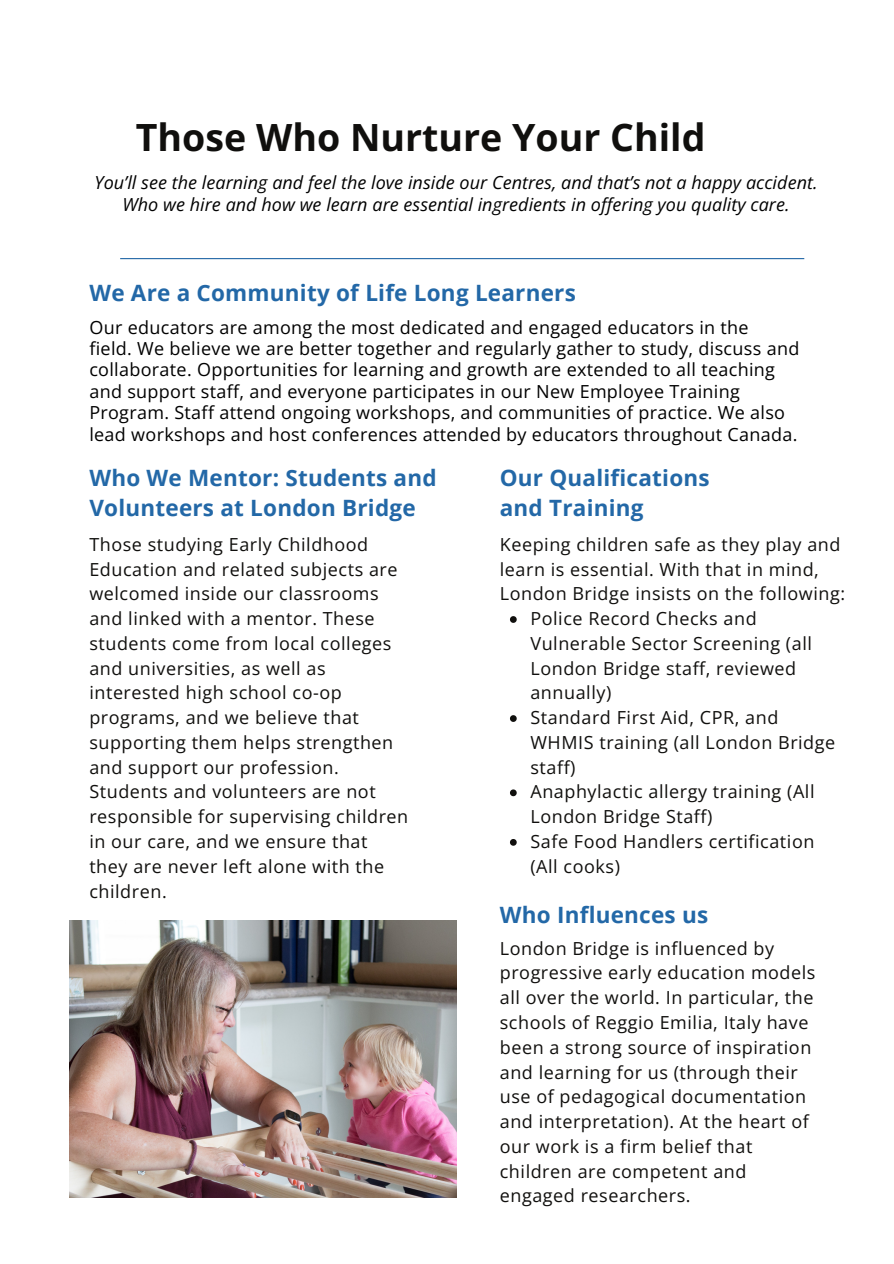
<style>
.page{position:relative;width:894px;height:1264px;background:#fff}
.page>*{position:absolute;margin:0;border:0;box-sizing:border-box;transform-origin:0 0}
.t1{font:700 37.5px "Open Sans";color:#100f0d}
.t2{font:700 22.5px/30.3px "Open Sans";letter-spacing:.01em;color:#2368a7}
.t3{font:18px/24.8px "Open Sans";letter-spacing:.03em;color:#100f0d}
.t4{font:18px/21.3px "Open Sans";letter-spacing:.02em;color:#000}
.t5{font:italic 18px/21.3px "Open Sans";color:#000;text-align:center}
</style>
<div class="page">
<hr style="left:120px;top:258px;width:684px;height:1px;background:#2368a7">
<img style="left:69px;top:920px;width:387px;height:277px">
<svg style="left:510px;top:616px;width:6px;height:7px"></svg>
<svg style="left:510px;top:715px;width:6px;height:7px"></svg>
<svg style="left:510px;top:789px;width:6px;height:7px"></svg>
<svg style="left:510px;top:839px;width:6px;height:6px"></svg>
<h1 class="t1" style="left:136px;top:111px;width:571px">Those Who Nurture Your Child</h1>
<p class="t5" style="left:94px;top:172px;width:724px">You’ll see the learning and feel the love inside our Centres, and that’s not a happy accident.<br>Who we hire and how we learn are essential ingredients in offering you quality care.</p>
<p class="t2" style="left:89px;top:277px;width:488px">We Are a Community of Life Long Learners</p>
<p class="t4" style="left:89px;top:316px;width:711px">Our educators are among the most dedicated and engaged educators in the<br>field. We believe we are better together and regularly gather to study, discuss and collaborate. Opportunities for learning and growth are extended to all teaching and support staff, and everyone participates in our New Employee Training Program. Staff attend ongoing workshops, and communities of practice. We also lead workshops and host conferences attended by educators throughout Canada.</p>
<p class="t2" style="left:89px;top:462px;width:348px">Who We Mentor: Students and<br>Volunteers at London Bridge</p>
<p class="t3" style="left:89px;top:531px;width:320px">Those studying Early Childhood<br>Education and related subjects are welcomed inside our classrooms and linked with a mentor. These students come from local colleges and universities, as well as interested high school co-op programs, and we believe that supporting them helps strengthen and support our profession.<br>Students and volunteers are not responsible for supervising children in our care, and we ensure that they are never left alone with the children.</p>
<p class="t2" style="left:499px;top:462px;width:211px">Our Qualifications and Training</p>
<p class="t3" style="left:499px;top:531px;width:342px">Keeping children safe as they play and</p>
<p class="t3" style="left:499px;top:556px;width:320px">learn is essential. With that in mind,</p>
<p class="t3" style="left:499px;top:581px;width:346px">London Bridge insists on the following:</p>
<p class="t3" style="left:530px;top:605px;width:228px">Police Record Checks and</p>
<p class="t3" style="left:530px;top:630px;width:283px">Vulnerable Sector Screening (all</p>
<p class="t3" style="left:530px;top:655px;width:267px">London Bridge staff, reviewed</p>
<p class="t3" style="left:530px;top:680px;width:82px">annually)</p>
<p class="t3" style="left:530px;top:704px;width:249px">Standard First Aid, CPR, and</p>
<p class="t3" style="left:530px;top:729px;width:306px">WHMIS training (all London Bridge</p>
<p class="t3" style="left:530px;top:754px;width:47px">staff)</p>
<p class="t3" style="left:530px;top:779px;width:285px">Anaphylactic allergy training (All</p>
<p class="t3" style="left:530px;top:803px;width:183px">London Bridge Staff)</p>
<p class="t3" style="left:530px;top:828px;width:285px">Safe Food Handlers certification</p>
<p class="t3" style="left:530px;top:853px;width:91px">(All cooks)</p>
<p class="t2" style="left:499px;top:898px;width:210px">Who Influences us</p>
<p class="t3" style="left:499px;top:935px;width:317px">London Bridge is influenced by progressive early education models all over the world. In particular, the schools of Reggio Emilia, Italy have been a strong source of inspiration and learning for us (through their use of pedagogical documentation and interpretation). At the heart of our work is a firm belief that children are competent and engaged researchers.</p>
</div>
